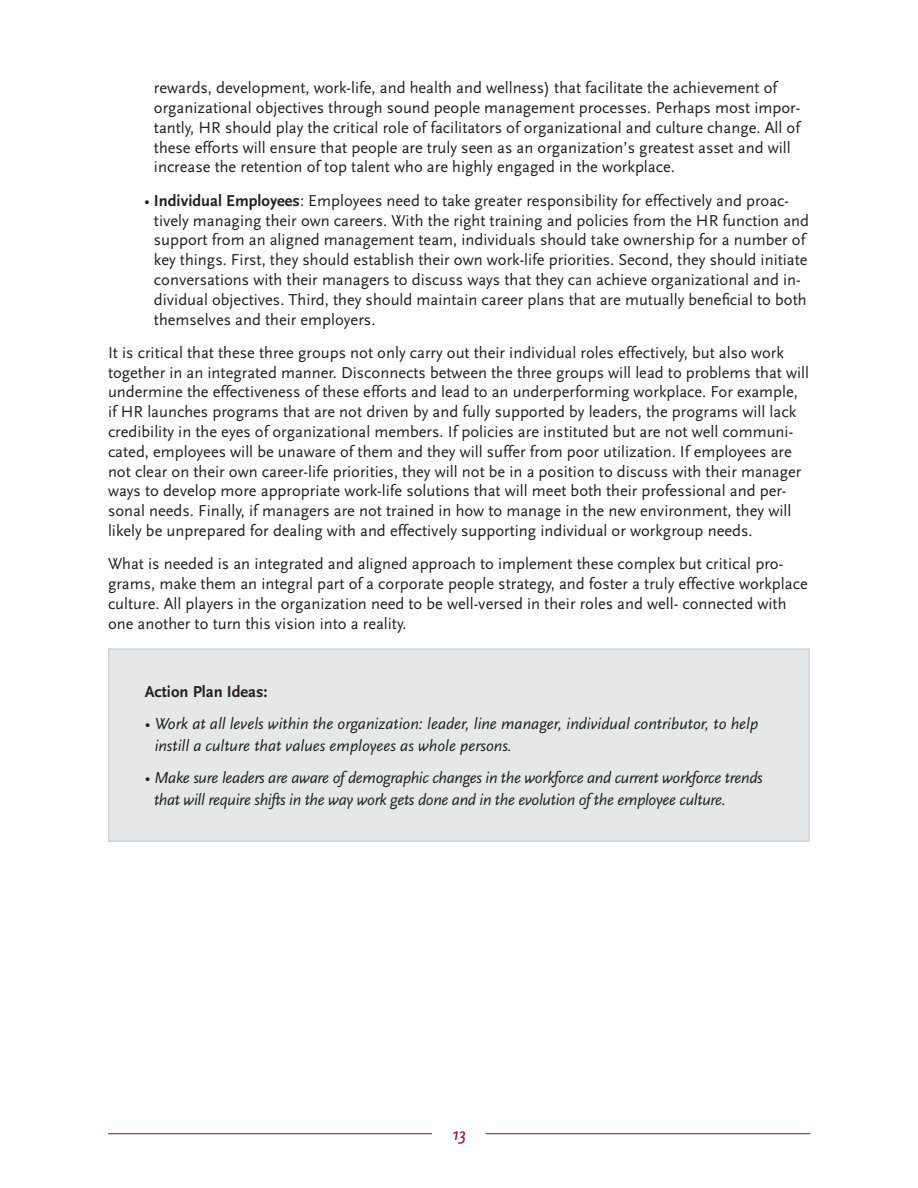
<style>
.page{position:relative;width:918px;height:1188px;background:#fff}
.page>*{position:absolute;margin:0;border:0;box-sizing:border-box;transform-origin:0 0}
.t1{font:italic 18px "Scala Sans";color:#98012d}
.Body_Bullets{font:16.5px/19.8px "Scala Sans";color:#231f20}
.Action_Plan_Text{font:italic 16.5px/22.5px "Scala Sans";letter-spacing:-.02em;color:#231f20}
.Action_Plan_Text-2{font:italic 16.5px/22.5px "Scala Sans";color:#231f20}
.Action_Plan_Head{font:700 16.5px "Scala Sans";color:#231f20}
.s1{font-weight:700}
</style>
<div class="page">
<hr style="left:108px;top:1133px;width:324px;height:1px;background:#98012d">
<hr style="left:486px;top:1133px;width:324px;height:1px;background:#98012d">
<div style="left:109px;top:649px;width:700px;height:192px;background:#e6e7e9"></div>
<hr style="left:108px;top:648px;width:702px;height:2px;background:#d1d2d4">
<hr style="left:108px;top:650px;width:2px;height:190px;background:#d1d2d4">
<hr style="left:808px;top:650px;width:2px;height:190px;background:#d1d2d4">
<hr style="left:108px;top:840px;width:702px;height:2px;background:#d1d2d4">
<p class="Body_Bullets" style="left:154px;top:78px;width:648px">rewards, development, work-life, and health and wellness) that facilitate the achievement of organizational objectives through sound people management processes. Perhaps most impor&shy;tantly, HR should play the critical role of facilitators of organizational and culture change. All of these efforts will ensure that people are truly seen as an organization’s greatest asset and will increase the retention of top talent who are highly engaged in the workplace.</p>
<p class="Body_Bullets" style="left:154px;top:191px;width:657px;text-indent:-10px">• <span class="s1">Individual Employees</span>: Employees need to take greater responsibility for effectively and proac&shy;tively managing their own careers. With the right training and policies from the HR function and support from an aligned management team, individuals should take ownership for a number of key things. First, they should establish their own work-life priorities. Second, they should initiate conversations with their managers to discuss ways that they can achieve organizational and in&shy;dividual objectives. Third, they should maintain career plans that are mutually beneficial to both themselves and their employers.</p>
<p class="Body_Bullets" style="left:108px;top:343px;width:703px">It is critical that these three groups not only carry out their individual roles effectively, but also work together in an integrated manner. Disconnects between the three groups will lead to problems that will undermine the effectiveness of these efforts and lead to an underperforming workplace. For example, if HR launches programs that are not driven by and fully supported by leaders, the programs will lack credibility in the eyes of organizational members. If policies are instituted but are not well communi&shy;cated, employees will be unaware of them and they will suffer from poor utilization. If employees are not clear on their own career-life priorities, they will not be in a position to discuss with their manager ways to develop more appropriate work-life solutions that will meet both their professional and per&shy;sonal needs. Finally, if managers are not trained in how to manage in the new environment, they will likely be unprepared for dealing with and effectively supporting individual or workgroup needs.</p>
<p class="Body_Bullets" style="left:108px;top:554px;width:701px">What is needed is an integrated and aligned approach to implement these complex but critical pro&shy;grams, make them an integral part of a corporate people strategy, and foster a truly effective workplace culture. All players in the organization need to be well-versed in their roles and well- connected with one another to turn this vision into a reality.</p>
<p class="Action_Plan_Head" style="left:145px;top:683px;width:124px">Action Plan Ideas:</p>
<p class="Action_Plan_Text-2" style="left:155px;top:712px;width:605px;text-indent:-10px">• Work at all levels within the organization: leader, line manager, individual contributor, to help instill a culture that values employees as whole persons.</p>
<p class="Action_Plan_Text" style="left:154px;top:766px;width:610px;text-indent:-9px">• Make sure leaders are aware of demographic changes in the workforce and current workforce trends that will require shifts in the way work gets done and in the evolution of the employee culture.</p>
<p class="t1" style="left:452px;top:1125px;width:15px">13</p>
</div>
